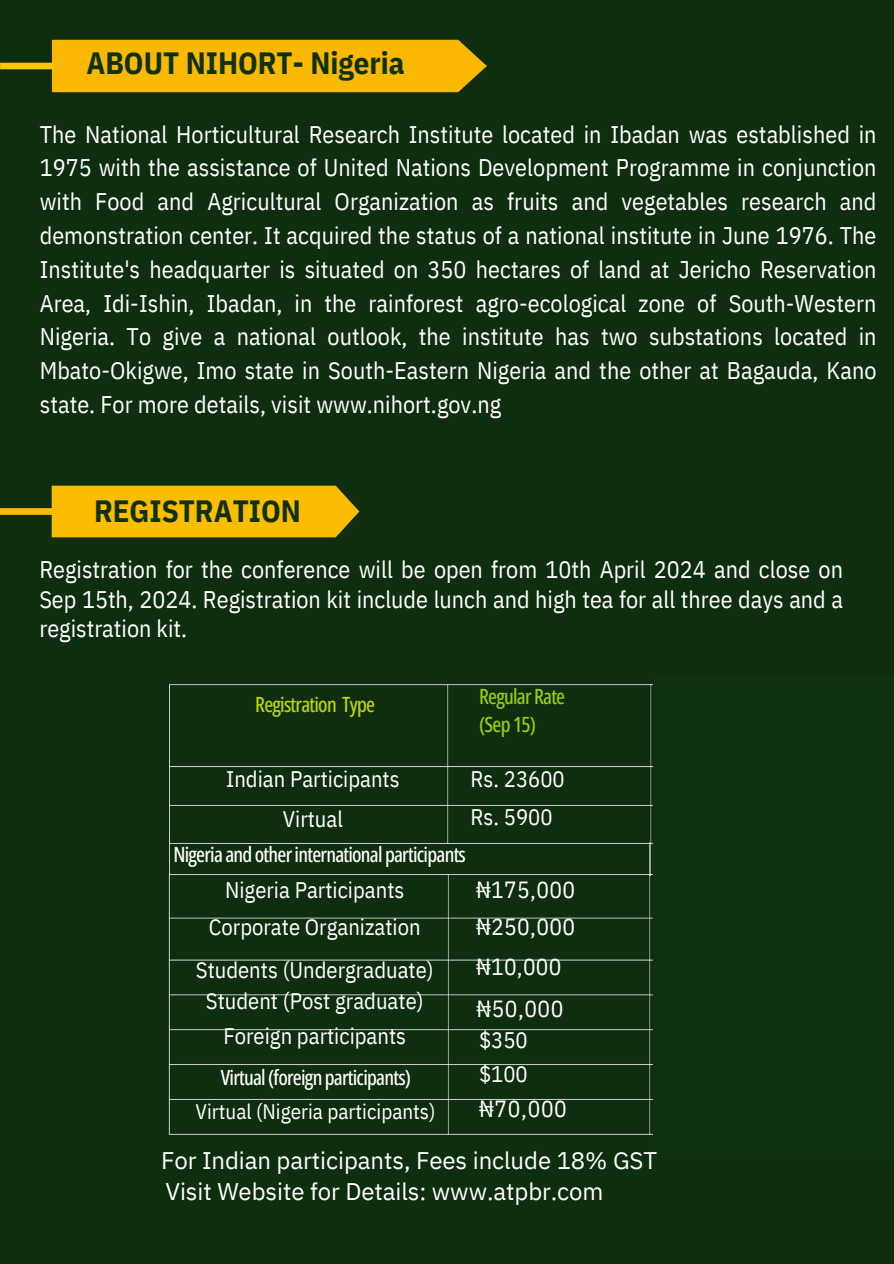
<style>
.page{position:relative;width:894px;height:1264px;background:#fff}
.page>*{position:absolute;margin:0;border:0;box-sizing:border-box;transform-origin:0 0}
.t1{font:700 30.75px "IBM Plex Sans Cond";color:#0f3110}
.t2{font:24px/33.8px "IBM Plex Sans Cond";color:#fff;text-align:justify}
.t3{font:24px "IBM Plex Sans";letter-spacing:-.005em;color:#fff}
.t4{font:23.4px/37.2px "IBM Plex Sans Cond";letter-spacing:.015em;color:#fff}
.t5{font:22.5px/40.5px "IBM Plex Sans Cond";color:#fff;text-align:center}
.t6{font:500 21px "Open Sans Condensed";letter-spacing:-.035em;color:#fff}
.t7{font:21px "IBM Plex Sans Cond";color:#fff}
.t8{font:500 21px "Open Sans Condensed";letter-spacing:-.035em;color:#99cf0e}
.t9{font:500 21px "Open Sans Condensed";letter-spacing:-.035em;color:#bcd800}
</style>
<div class="page">
<div style="left:0;top:0;width:893px;height:1263px;background:#0f2d0f"></div>
<img style="left:0;top:478px;width:366px;height:66px">
<img style="left:0;top:33px;width:494px;height:66px">
<div style="left:161px;top:677px;width:491px;height:464px;background:#0f2d0f"></div>
<div style="left:652px;top:677px;width:241px;height:482px;background:#0f3110"></div>
<hr style="left:649px;top:842px;width:1px;height:34px;background:#fff">
<h4 class="t1" style="left:86px;top:43px;width:319px">ABOUT NIHORT- Nigeria</h4>
<h3 class="t2" style="left:40px;top:117px;width:838px">The National Horticultural Research Institute located in Ibadan was established in 1975 with the assistance of United Nations Development Programme in conjunction with Food and Agricultural Organization as fruits and vegetables research and demonstration center. It acquired the status of a national institute in June 1976. The Institute's headquarter is situated on 350 hectares of land at Jericho Reservation Area, Idi-Ishin, Ibadan, in the rainforest agro-ecological zone of South-Western Nigeria. To give a national outlook, the institute has two substations located in Mbato-Okigwe, Imo state in South-Eastern Nigeria and the other at Bagauda, Kano state. For more details, visit www.nihort.gov.ng</h3>
<h4 class="t1" style="left:94px;top:490px;width:208px">REGISTRATION</h4>
<h4 class="t2" style="left:39px;top:555px;width:805px;line-height:29.2px">Registration for the conference will be open from 10th April 2024 and close on Sep 15th, 2024. Registration kit include lunch and high tea for all three days and a registration kit.</h4>
<h3 class="t9" style="left:255px;top:690px;width:121px">Registration Type</h3>
<h3 class="t5" style="left:226px;top:758px;width:175px">Indian Participants<br>Virtual</h3>
<p class="t8" style="left:479px;top:682px;width:87px">RegularRate</p>
<p class="t8" style="left:479px;top:709px;width:58px">(Sep15)</p>
<h3 class="t5" style="left:470px;top:758px;width:95px">Rs. 23600</h3>
<h3 class="t5" style="left:470px;top:796px;width:83px">Rs. 5900</h3>
<h3 class="t6" style="left:173px;top:839px;width:294px">Nigeria andotherinternationalparticipants</h3>
<h3 class="t5" style="left:209px;top:870px;width:213px;line-height:37.2px">Nigeria Participants<br>Corporate Organization</h3>
<h3 class="t5" style="left:196px;top:953px;width:239px;line-height:31.5px">Students (Undergraduate)<br>Student (Post graduate)</h3>
<h3 class="t5" style="left:223px;top:1015px;width:184px">Foreign participants</h3>
<h3 class="t4" style="left:476px;top:870px;width:101px">₦175,000 ₦250,000</h3>
<h3 class="t4" style="left:476px;top:947px;width:87px">₦10,000</h3>
<p class="t4" style="left:476px;top:989px;width:88px">₦50,000</p>
<h2 class="t5" style="left:479px;top:1022px;width:50px;line-height:33.8px;text-align:left">$350 $100</h2>
<h2 class="t4" style="left:479px;top:1089px;width:89px">₦70,000</h2>
<h3 class="t3" style="left:161px;top:1143px;width:497px">For Indian participants, Fees include 18% GST</h3>
<p class="t3" style="left:165px;top:1175px;width:439px">Visit Website for Details: www.atpbr.com</p>
<h3 class="t6" style="left:221px;top:1062px;width:192px">Virtual(foreignparticipants)</h3>
<h4 class="t7" style="left:195px;top:1097px;width:241px">Virtual (Nigeria participants)</h4>
</div>
